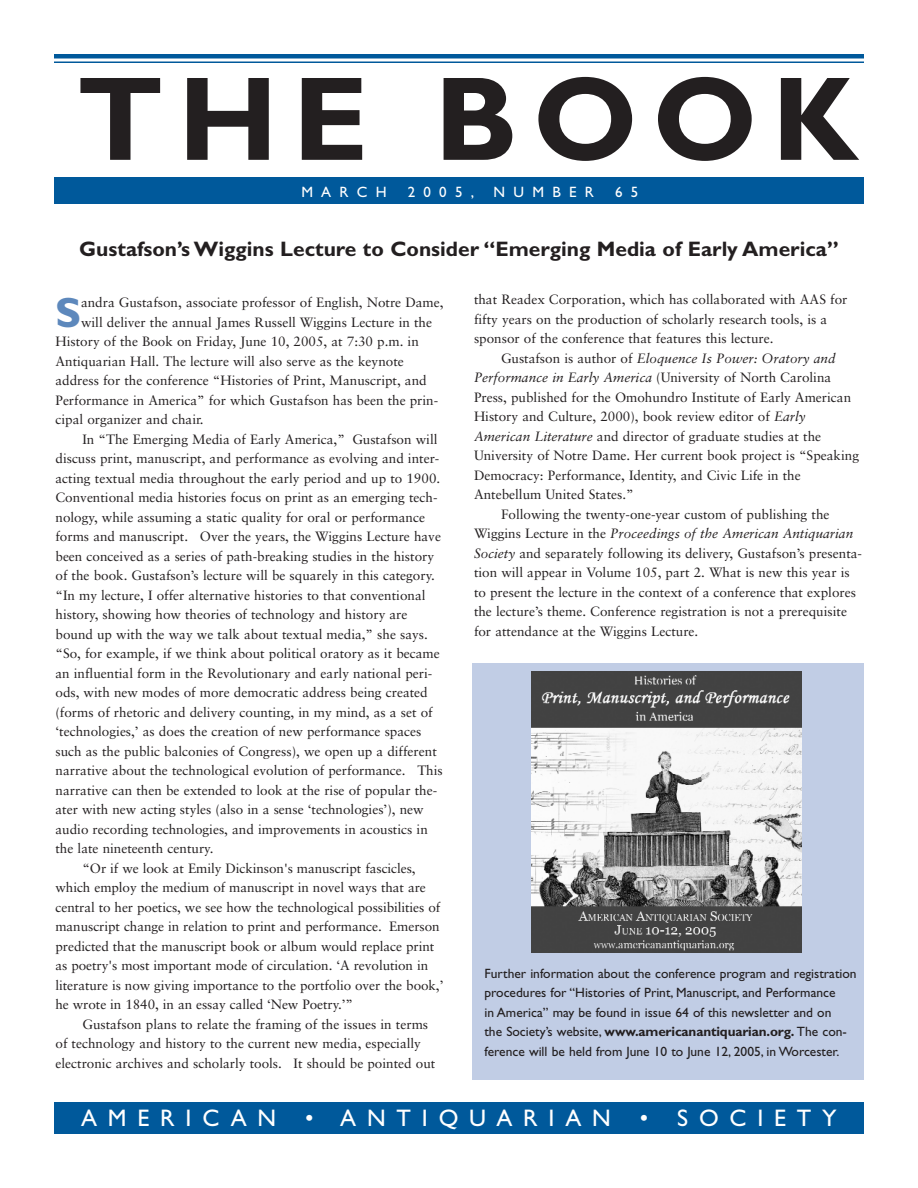
<style>
.page{position:relative;width:918px;height:1188px;background:#fff}
.page>*{position:absolute;margin:0;border:0;box-sizing:border-box;transform-origin:0 0}
.t1{font:700 120px "Gill Sans";letter-spacing:.12em;color:#231f20}
.t2{font:700 42.45px "Gill Sans";color:#5d88bc}
.t3{font:24px "Gill Sans";letter-spacing:.45em;color:#fff}
.t4{font:700 21px "Gill Sans";color:#231f20}
.t5{font:15px "Gill Sans";letter-spacing:.55em;color:#fff}
.t6{font:13.5px/19.5px "Sabon";color:#231f20}
.t7{font:13.5px/19.5px "Gill Sans";color:#231f20}
.t8{font:italic 13.5px "Sabon";color:#231f20}
.s1{font-style:normal}
.s2{font-style:italic}
.s3{font-weight:700}
</style>
<div class="page">
<div style="left:472px;top:663px;width:392px;height:417px;background:#c1cde5"></div>
<hr style="left:54px;top:54px;width:810px;height:4px;background:#00599b">
<hr style="left:54px;top:62px;width:810px;height:1px;background:#00599b">
<div style="left:54px;top:177px;width:810px;height:27px;background:#00599b"></div>
<div style="left:54px;top:1102px;width:810px;height:32px;background:#00599b"></div>
<img style="left:531px;top:671px;width:270px;height:282px">
<h1 class="t1" style="left:77px;top:78px;width:783px">THE BOOK</h1>
<p class="t5" style="left:301px;top:187px;width:87px">MARCH</p>
<p class="t5" style="left:408px;top:187px;width:68px">2005,</p>
<p class="t5" style="left:494px;top:187px;width:102px">NUMBER</p>
<p class="t5" style="left:615px;top:187px;width:25px">6 5</p>
<h3 class="t4" style="left:79px;top:241px;width:761px">Gustafson’s Wiggins Lecture to Consider “Emerging Media of Early America”</h3>
<h2 class="t2" style="left:56px;top:298px;width:27px">S</h2>
<p class="t6" style="left:81px;top:294px;width:364px">andra Gustafson, associate professor of English, Notre Dame,</p>
<p class="t6" style="left:81px;top:313px;width:353px">will deliver the annual James Russell Wiggins Lecture in the</p>
<p class="t6" style="left:55px;top:333px;width:365px">History of the Book on Friday, June 10, 2005, at 7:30 p.m. in</p>
<p class="t6" style="left:55px;top:352px;width:350px">Antiquarian Hall. The lecture will also serve as the keynote</p>
<p class="t6" style="left:55px;top:372px;width:373px">address for the conference “Histories of Print, Manuscript, and</p>
<p class="t6" style="left:55px;top:391px;width:384px">Performance in America” for which Gustafson has been the prin-</p>
<p class="t6" style="left:55px;top:411px;width:150px">cipal organizer and chair.</p>
<p class="t6" style="left:82px;top:430px;width:357px">In “The Emerging Media of Early America,” Gustafson will</p>
<p class="t6" style="left:55px;top:450px;width:385px">discuss print, manuscript, and performance as evolving and inter-</p>
<p class="t6" style="left:55px;top:469px;width:386px">acting textual media throughout the early period and up to 1900.</p>
<p class="t6" style="left:55px;top:489px;width:384px">Conventional media histories focus on print as an emerging tech-</p>
<p class="t6" style="left:55px;top:508px;width:371px">nology, while assuming a static quality for oral or performance</p>
<p class="t6" style="left:55px;top:528px;width:387px">forms and manuscript. Over the years, the Wiggins Lecture have</p>
<p class="t6" style="left:55px;top:547px;width:380px">been conceived as a series of path-breaking studies in the history</p>
<p class="t6" style="left:55px;top:567px;width:381px">of the book. Gustafson’s lecture will be squarely in this category.</p>
<p class="t6" style="left:55px;top:586px;width:372px">“In my lecture, I offer alternative histories to that conventional</p>
<p class="t6" style="left:55px;top:606px;width:354px">history, showing how theories of technology and history are</p>
<p class="t6" style="left:55px;top:625px;width:374px">bound up with the way we talk about textual media,” she says.</p>
<p class="t6" style="left:55px;top:645px;width:386px">“So, for example, if we think about political oratory as it became</p>
<p class="t6" style="left:55px;top:664px;width:378px">an influential form in the Revolutionary and early national peri-</p>
<p class="t6" style="left:55px;top:684px;width:374px">ods, with new modes of more democratic address being created</p>
<p class="t6" style="left:55px;top:703px;width:379px">(forms of rhetoric and delivery counting, in my mind, as a set of</p>
<p class="t6" style="left:55px;top:723px;width:367px">‘technologies,’ as does the creation of new performance spaces</p>
<p class="t6" style="left:55px;top:742px;width:383px">such as the public balconies of Congress), we open up a different</p>
<p class="t6" style="left:55px;top:762px;width:389px">narrative about the technological evolution of performance. This</p>
<p class="t6" style="left:55px;top:781px;width:383px">narrative can then be extended to look at the rise of popular the-</p>
<p class="t6" style="left:55px;top:801px;width:370px">ater with new acting styles (also in a sense ‘technologies’), new</p>
<p class="t6" style="left:55px;top:820px;width:374px">audio recording technologies, and improvements in acoustics in</p>
<p class="t6" style="left:55px;top:840px;width:160px">the late nineteenth century.</p>
<p class="t6" style="left:82px;top:859px;width:335px">“Or if we look at Emily Dickinson's manuscript fascicles,</p>
<p class="t6" style="left:55px;top:879px;width:372px">which employ the medium of manuscript in novel ways that are</p>
<p class="t6" style="left:55px;top:898px;width:386px">central to her poetics, we see how the technological possibilities of</p>
<p class="t6" style="left:55px;top:918px;width:386px">manuscript change in relation to print and performance. Emerson</p>
<p class="t6" style="left:55px;top:937px;width:380px">predicted that the manuscript book or album would replace print</p>
<p class="t6" style="left:55px;top:957px;width:374px">as poetry's most important mode of circulation. ‘A revolution in</p>
<p class="t6" style="left:55px;top:976px;width:389px">literature is now giving importance to the portfolio over the book,’</p>
<p class="t6" style="left:55px;top:996px;width:299px">he wrote in 1840, in an essay called ‘New Poetry.’”</p>
<p class="t6" style="left:82px;top:1015px;width:347px">Gustafson plans to relate the framing of the issues in terms</p>
<p class="t6" style="left:55px;top:1035px;width:367px">of technology and history to the current new media, especially</p>
<p class="t6" style="left:55px;top:1054px;width:381px">electronic archives and scholarly tools. It should be pointed out</p>
<p class="t6" style="left:474px;top:291px;width:375px">that Readex Corporation, which has collaborated with AAS for fifty years on the production of scholarly research tools, is a sponsor of the conference that features this lecture.</p>
<p class="t8" style="left:501px;top:352px;width:336px"><span class="s1">Gustafson is author of</span> Eloquence Is Power: Oratory and</p>
<p class="t6" style="left:474px;top:369px;width:359px"><span class="s2">Performance in Early America</span> (University of North Carolina</p>
<p class="t6" style="left:474px;top:388px;width:379px">Press, published for the Omohundro Institute of Early American</p>
<p class="t6" style="left:474px;top:408px;width:333px">History and Culture, 2000), book review editor of <span class="s2">Early</span></p>
<p class="t6" style="left:474px;top:427px;width:349px"><span class="s2">American Literature</span> and director of graduate studies at the</p>
<p class="t6" style="left:474px;top:447px;width:387px">University of Notre Dame. Her current book project is “Speaking</p>
<p class="t6" style="left:474px;top:466px;width:328px">Democracy: Performance, Identity, and Civic Life in the</p>
<p class="t6" style="left:474px;top:486px;width:161px">Antebellum United States.”</p>
<p class="t6" style="left:501px;top:505px;width:330px">Following the twenty-one-year custom of publishing the</p>
<p class="t8" style="left:474px;top:528px;width:381px"><span class="s1">Wiggins Lecture in the</span> Proceedings of the American Antiquarian</p>
<p class="t6" style="left:474px;top:544px;width:390px"><span class="s2">Society</span> and separately following its delivery, Gustafson’s presenta-</p>
<p class="t6" style="left:474px;top:564px;width:377px">tion will appear in Volume 105, part 2. What is new this year is</p>
<p class="t6" style="left:474px;top:583px;width:384px">to present the lecture in the context of a conference that explores</p>
<p class="t6" style="left:474px;top:603px;width:375px">the lecture’s theme. Conference registration is not a prerequisite</p>
<p class="t6" style="left:474px;top:622px;width:226px">for attendance at the Wiggins Lecture.</p>
<p class="t7" style="left:484px;top:965px;width:374px">Further information about the conference program and registration procedures for “Histories of Print, Manuscript, and Performance<br>in America” may be found in issue 64 of this newsletter and on<br>the Society’s website, <span class="s3">www.americanantiquarian.org.</span> The con&shy;ference will be held from June 10 to June 12, 2005, in Worcester.</p>
<h3 class="t3" style="left:81px;top:1110px;width:757px">AMERICAN • ANTIQUARIAN • SOCIETY</h3>
</div>
